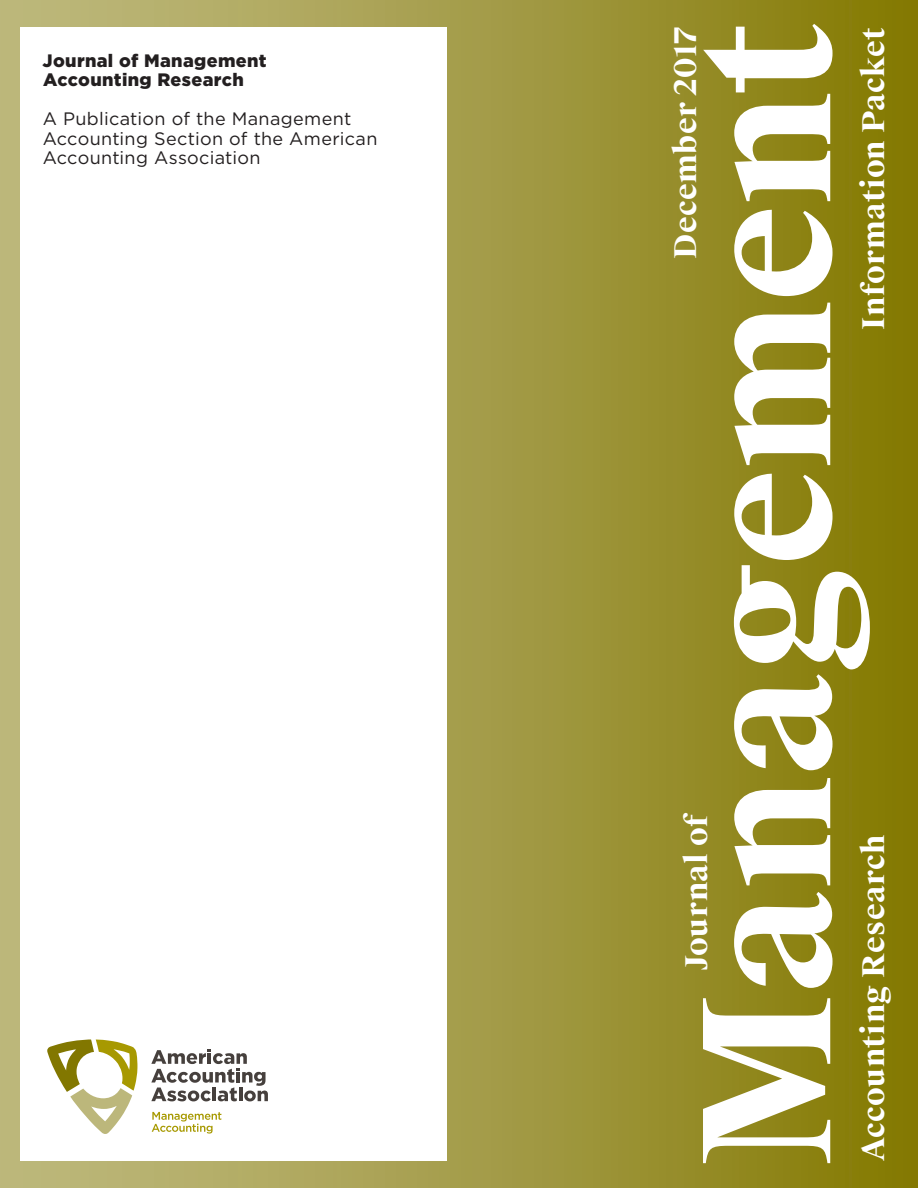
<style>
.page{position:relative;width:918px;height:1188px;background:#fff}
.page>*{position:absolute;margin:0;border:0;box-sizing:border-box;transform-origin:0 0}
.t1{font:700 30px "Suisse Works";letter-spacing:.01em;color:#fff}
.t2{font:18px/19.5px "Gotham";letter-spacing:.015em;color:#231f20}
.t3{font:900 18px/19.5px "Gotham";letter-spacing:.02em;color:#231f20}
</style>
<div class="page">
<div style="left:0;top:0;width:918px;height:1188px;background:linear-gradient(to right,#c2bd87,#867b07)"></div>
<div style="left:21px;top:27px;width:426px;height:1134px;background:#fff"></div>
<svg style="left:703px;top:24px;width:167px;height:1139px"></svg>
<svg style="left:151px;top:1050px;width:117px;height:51px"></svg>
<svg style="left:152px;top:1112px;width:69px;height:22px"></svg>
<svg style="left:47px;top:1040px;width:90px;height:94px"></svg>
<p class="t3" style="left:43px;top:50px;width:226px">Journal of Management<br>Accounting Research</p>
<p class="t2" style="left:43px;top:109px;width:336px">A Publication of the Management<br>Accounting Section of the American<br>Accounting Association</p>
<h1 class="t1" style="left:667px;top:259px;width:233px;rotate:-90deg">December 2017</h1>
<h1 class="t1" style="left:855px;top:330px;width:305px;rotate:-90deg">Information Packet</h1>
<h1 class="t1" style="left:678px;top:970px;width:159px;rotate:-90deg">Journal of</h1>
<h1 class="t1" style="left:855px;top:1161px;width:328px;rotate:-90deg">Accounting Research</h1>
</div>
